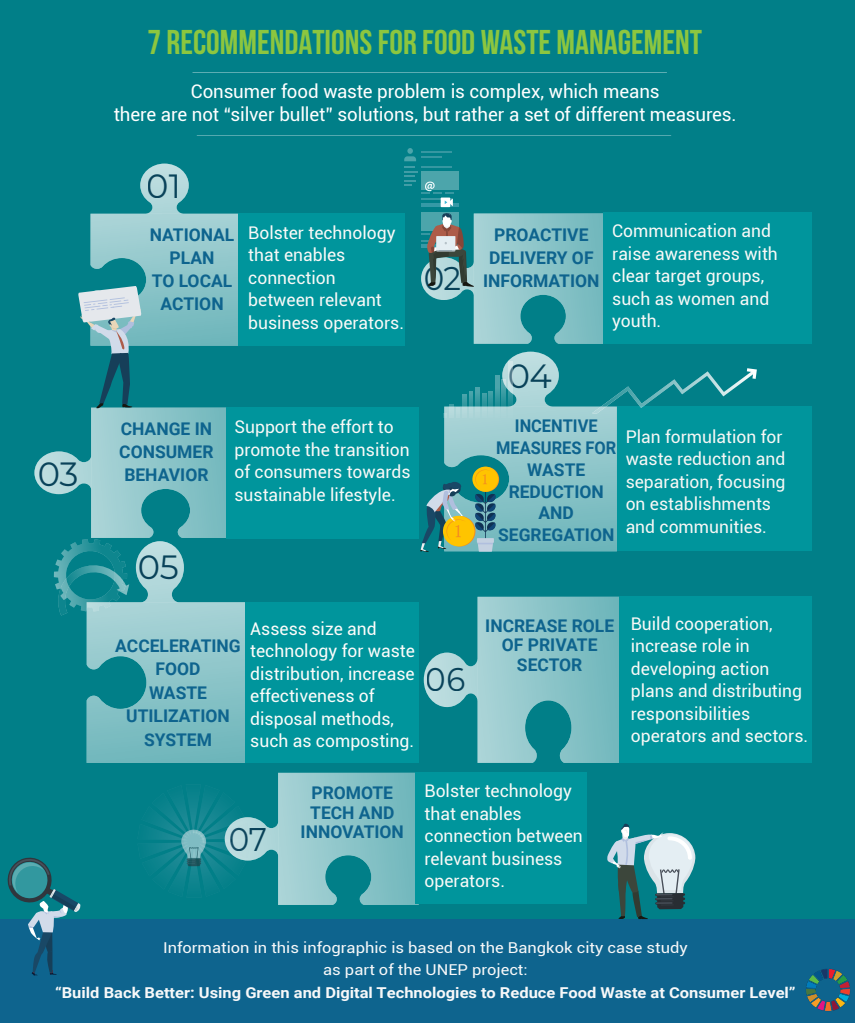
<style>
.page{position:relative;width:855px;height:1023px;background:#017f88}
.page>*{position:absolute;margin:0;border:0;box-sizing:border-box;transform-origin:0 0}
.t1{font:700 34.38px "Bebas Neue";color:#8cc63f}
.t2{font:33.62px "Montserrat";color:#0d4e68}
.t3{font:32.81px "Montserrat";color:#0d4e68;scale:.94 1}
.t4{font:18.75px/22.5px "Roboto";letter-spacing:-.005em;color:#fff;text-align:center}
.t5{font:17.5px/22.5px "Roboto";color:#f9f9f7}
.t6{font:700 17.5px/23px "Roboto";color:#0e648e;text-align:center}
.t7{font:17.5px/22.5px "Roboto";color:#fcfcfa}
.t8{font:17.5px/22.5px "Roboto";color:#f7f7f5}
.t9{font:700 17.5px/21.9px "Roboto";color:#0e648e;text-align:center;scale:.94 1}
.t10{font:15px/22.5px "Roboto";color:#f7f8f9;text-align:center;scale:1.1 1}
.t11{font:700 15px "Roboto";color:#f7f8f9;scale:1.1 1}
.s1{font-family:"Montserrat";font-weight:400;font-size:32.81px;color:#0d4e68}
</style>
<div class="page">
<div style="left:238px;top:213px;width:166px;height:133px;background:#00959c"></div>
<div style="left:603px;top:213px;width:208px;height:131px;background:#00959c"></div>
<div style="left:617px;top:406px;width:194px;height:145px;background:#00959c"></div>
<div style="left:226px;top:407px;width:193px;height:131px;background:#00959c"></div>
<div style="left:246px;top:602px;width:173px;height:161px;background:#00959c"></div>
<svg style="left:424px;top:597px;width:195px;height:166px"></svg>
<div style="left:619px;top:597px;width:192px;height:166px;background:#00959c"></div>
<div style="left:415px;top:773px;width:172px;height:130px;background:#00959c"></div>
<div style="left:0;top:919px;width:855px;height:104px;background:#0e648e"></div>
<div style="left:422px;top:171px;width:37px;height:18px;background:#4ca5ab"></div>
<hr style="left:422px;top:203px;width:37px;height:3px;background:#b0d9ef">
<div style="left:422px;top:212px;width:37px;height:19px;background:#4ca5ab"></div>
<svg style="left:421px;top:213px;width:182px;height:131px"></svg>
<div style="left:441px;top:197px;width:9px;height:10px;background:#fff"></div>
<svg style="left:404px;top:148px;width:49px;height:58px"></svg>
<svg style="left:150px;top:773px;width:268px;height:132px"></svg>
<svg style="left:420px;top:352px;width:337px;height:200px"></svg>
<svg style="left:607px;top:823px;width:88px;height:96px"></svg>
<svg style="left:34px;top:164px;width:212px;height:599px"></svg>
<hr style="left:197px;top:135px;width:474px;height:1px;background:#fff">
<img style="left:806px;top:969px;width:45px;height:42px">
<hr style="left:193px;top:73px;width:473px;height:1px;background:#fff">
<svg style="left:7px;top:857px;width:74px;height:118px"></svg>
<h1 class="t1" style="left:148px;top:23px;width:556px">7 RECOMMENDATIONS FOR FOOD WASTE MANAGEMENT</h1>
<p class="t4" style="left:114px;top:80px;width:624px">Consumer food waste problem is complex, which means<br>there are not “silver bullet” solutions, but rather a set of different measures.</p>
<h2 class="t2" style="left:37px;top:451px;width:43px">03</h2>
<h2 class="t2" style="left:147px;top:162px;width:36px">01</h2>
<p class="t6" style="left:150px;top:222px;width:86px">NATIONAL<br>PLAN<br>TO LOCAL<br>ACTION</p>
<p class="t5" style="left:248px;top:221px;width:157px">Bolster technology that enables connection between relevant business operators.</p>
<p class="t5" style="left:612px;top:219px;width:167px">Communication and raise awareness with clear target groups, such as women and youth.</p>
<p class="t6" style="left:494px;top:222px;width:96px">PROACTIVE</p>
<p class="t6" style="left:489px;top:245px;width:106px">DELIVERY OF</p>
<p class="t6" style="left:423px;top:268px;width:178px"><span class="s1">02</span> INFORMATION</p>
<h2 class="t2" style="left:507px;top:353px;width:46px">04</h2>
<p class="t6" style="left:119px;top:417px;width:96px;text-align:justify">CHANGE IN CONSUMER BEHAVIOR</p>
<h2 class="t2" style="left:138px;top:544px;width:43px">05</h2>
<p class="t9" style="left:496px;top:414px;width:129px">INCENTIVE<br>MEASURES FOR<br>WASTE<br>REDUCTION<br>AND<br>SEGREGATION</p>
<p class="t5" style="left:234px;top:415px;width:178px">Support the effort to promote the transition of consumers towards sustainable lifestyle.</p>
<p class="t8" style="left:626px;top:425px;width:161px">Plan formulation for waste reduction and separation, focusing on establishments and communities.</p>
<p class="t7" style="left:250px;top:616px;width:166px">Assess size and technology for waste distribution, increase effectiveness of disposal methods, such as composting.</p>
<p class="t5" style="left:631px;top:611px;width:179px">Build cooperation, increase role in developing action plans and distributing responsibilities operators and sectors.</p>
<p class="t5" style="left:424px;top:779px;width:160px">Bolster technology that enables connection between relevant business operators.</p>
<p class="t6" style="left:485px;top:615px;width:130px;line-height:19.8px">INCREASE ROLE<br>OF PRIVATE<br>SECTOR</p>
<p class="t6" style="left:115px;top:633px;width:127px;line-height:23.6px">ACCELERATING<br>FOOD<br>WASTE<br>UTILIZATION<br>SYSTEM</p>
<h3 class="t3" style="left:426px;top:656px;width:43px">06</h3>
<p class="t6" style="left:301px;top:782px;width:105px;line-height:19.4px">PROMOTE<br>TECH AND<br>INNOVATION</p>
<h3 class="t3" style="left:229px;top:816px;width:42px">07</h3>
<p class="t10" style="left:163px;top:935px;width:478px">Information in this infographic is based on the Bangkok city case study as part of the UNEP project:</p>
<p class="t11" style="left:55px;top:981px;width:675px">“Build Back Better: Using Green and Digital Technologies to Reduce Food Waste at Consumer Level”</p>
</div>
